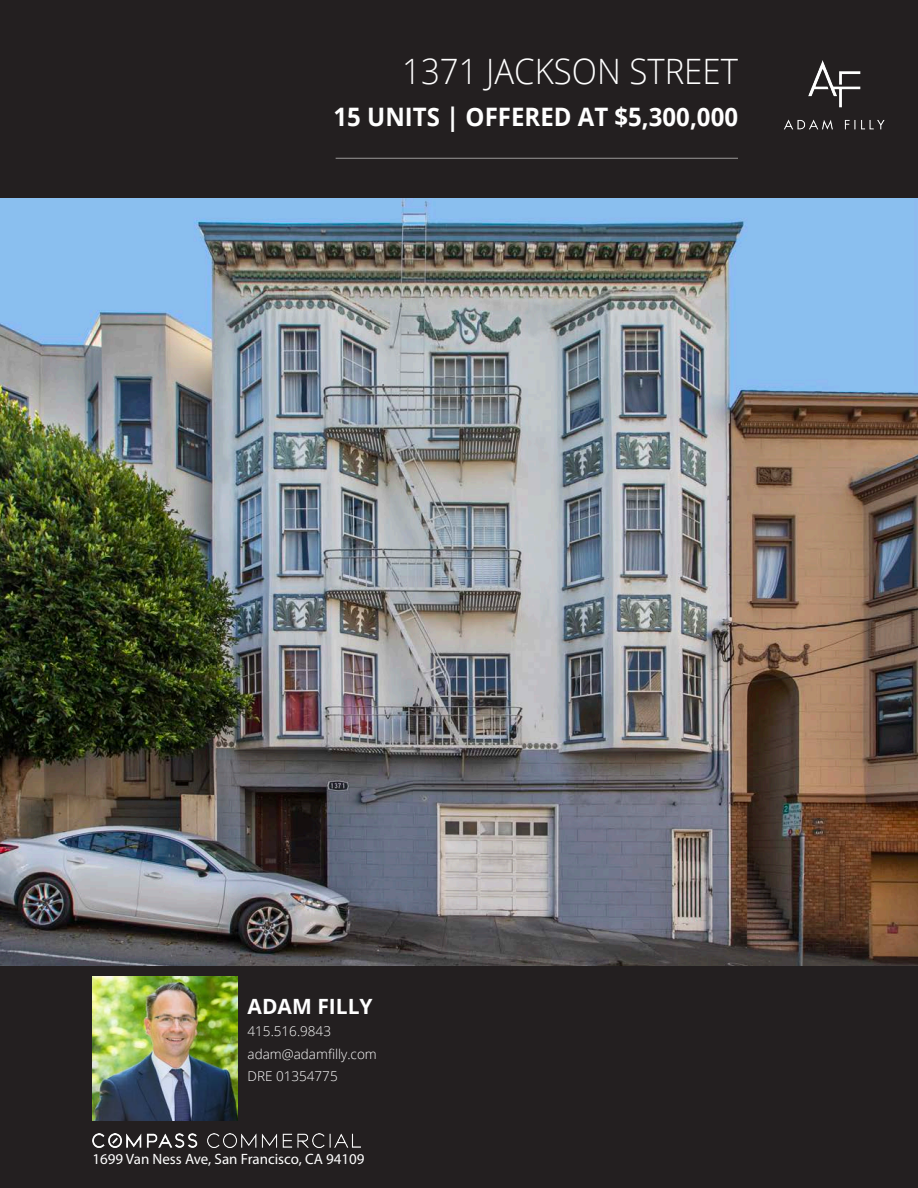
<style>
.page{position:relative;width:918px;height:1188px;background:#fff}
.page>*{position:absolute;margin:0;border:0;box-sizing:border-box;transform-origin:0 0}
.t1{font:300 34.95px "Open Sans";color:#fff;scale:.94 1}
.t2{font:700 25.5px "Open Sans";color:#fff;scale:.94 1}
.t3{font:700 21px "Open Sans";color:#fff}
.t4{font:15px "Myriad Pro";color:#fff}
.t5{font:300 13.5px "Open Sans";color:#fff}
</style>
<div class="page">
<img style="left:0;top:198px;width:918px;height:768px">
<div style="left:0;top:966px;width:918px;height:222px;background:#231f20"></div>
<img style="left:93px;top:976px;width:145px;height:144px">
<img style="left:92px;top:1134px;width:269px;height:14px">
<div style="left:0;top:0;width:918px;height:198px;background:#231f20"></div>
<hr style="left:336px;top:158px;width:402px;height:1px;background:#fff">
<img style="left:784px;top:60px;width:101px;height:70px">
<p class="t1" style="left:402px;top:47px;width:359px">1371 JACKSON STREET</p>
<p class="t2" style="left:334px;top:99px;width:432px">15 UNITS | OFFERED AT $5,300,000</p>
<p class="t3" style="left:248px;top:991px;width:127px">ADAM FILLY</p>
<p class="t5" style="left:248px;top:1022px;width:85px">415.516.9843</p>
<p class="t5" style="left:248px;top:1045px;width:131px">adam@adamfilly.com</p>
<p class="t5" style="left:248px;top:1067px;width:92px">DRE 01354775</p>
<p class="t4" style="left:93px;top:1150px;width:274px">1699 Van Ness Ave, San Francisco, CA 94109</p>
</div>
